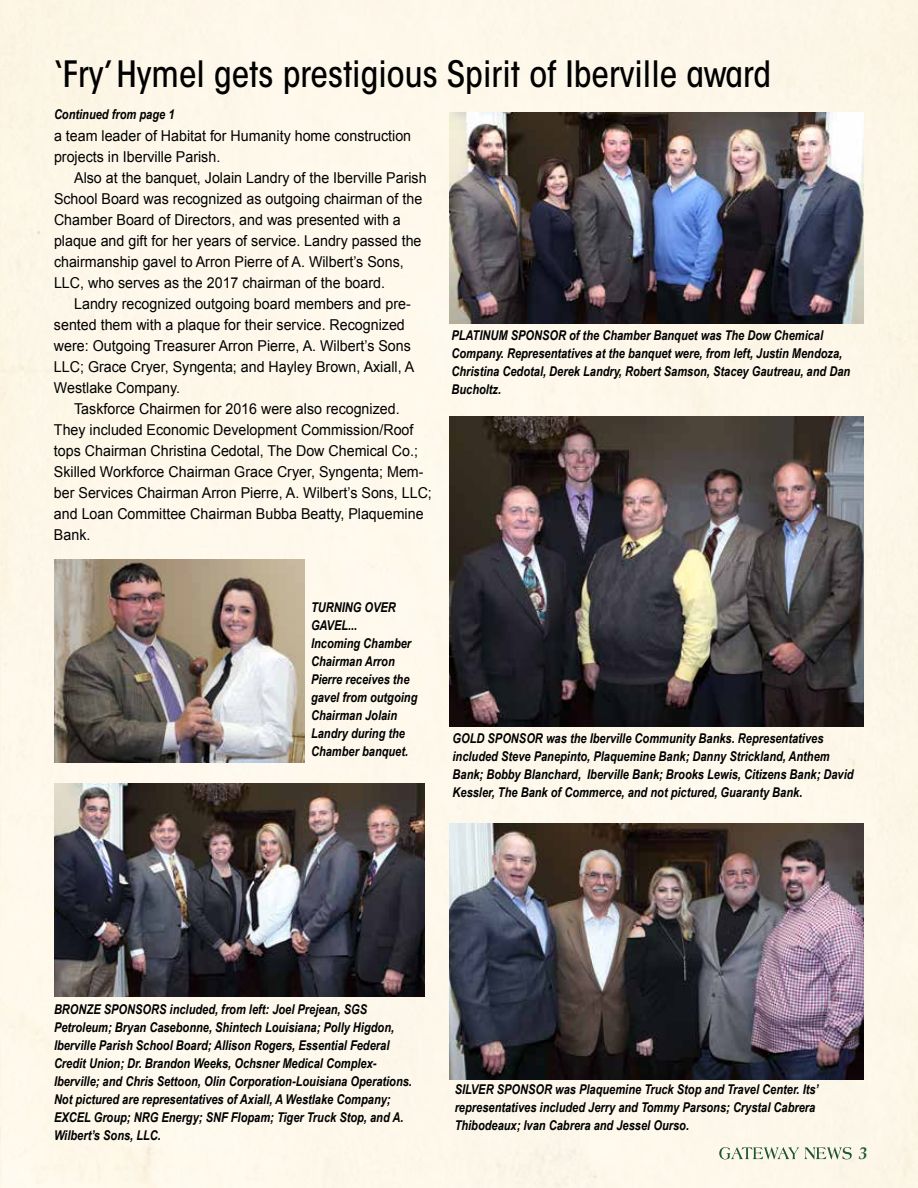
<style>
.page{position:relative;width:918px;height:1188px;background:#fef8ea}
.page>*{position:absolute;margin:0;border:0;box-sizing:border-box;transform-origin:0 0}
.t1{font:36px "ITC Avant Garde MM 455 450";color:#000}
.t2{font:italic 700 17.1px "Palatino";color:#1e5632}
.t3{font:15px/21px "Arial";color:#000;scale:.95 1}
.t4{font:italic 700 13.5px/18px "Arial Narrow";color:#000}
</style>
<div class="page">
<svg style="left:719px;top:1147px;width:133px;height:12px;background:#c3cdba"></svg>
<img style="left:449px;top:113px;width:415px;height:211px">
<img style="left:449px;top:417px;width:415px;height:309px">
<img style="left:450px;top:824px;width:414px;height:255px">
<img style="left:54px;top:783px;width:371px;height:214px">
<img style="left:54px;top:559px;width:251px;height:203px">
<h1 class="t1" style="left:54px;top:53px;width:719px">‘Fry’ Hymel gets prestigious Spirit of Iberville award</h1>
<p class="t4" style="left:54px;top:105px;width:122px">Continued from page 1</p>
<p class="t3" style="left:54px;top:125px;width:377px">a team leader of Habitat for Humanity home construction projects in Iberville Parish.</p>
<p class="t3" style="left:54px;top:167px;width:394px;text-indent:20px">Also at the banquet, Jolain Landry of the Iberville Parish School Board was recognized as outgoing chairman of the Chamber Board of Directors, and was presented with a plaque and gift for her years of service. Landry passed the chairmanship gavel to Arron Pierre of A. Wilbert’s Sons, LLC, who serves as the 2017 chairman of the board.</p>
<p class="t3" style="left:54px;top:293px;width:381px;text-indent:20px">Landry recognized outgoing board members and pre&shy;sented them with a plaque for their service. Recognized were: Outgoing Treasurer Arron Pierre, A. Wilbert’s Sons LLC; Grace Cryer, Syngenta; and Hayley Brown, Axiall, A Westlake Company.</p>
<p class="t3" style="left:54px;top:398px;width:399px;text-indent:20px">Taskforce Chairmen for 2016 were also recognized.<br>They included Economic Development Commission/Roof tops Chairman Christina Cedotal, The Dow Chemical Co.; Skilled Workforce Chairman Grace Cryer, Syngenta; Mem&shy;ber Services Chairman Arron Pierre, A. Wilbert’s Sons, LLC; and Loan Committee Chairman Bubba Beatty, Plaquemine Bank.</p>
<p class="t4" style="left:451px;top:326px;width:400px">PLATINUM SPONSOR of the Chamber Banquet was The Dow Chemical Company. Representatives at the banquet were, from left, Justin Mendoza, Christina Cedotal, Derek Landry, Robert Samson, Stacey Gautreau, and Dan Bucholtz.</p>
<p class="t4" style="left:311px;top:599px;width:108px">TURNING OVER<br>GAVEL...<br>Incoming Chamber<br>Chairman Arron<br>Pierre receives the gavel from outgoing<br>Chairman Jolain<br>Landry during the<br>Chamber banquet.</p>
<p class="t4" style="left:453px;top:729px;width:403px">GOLD SPONSOR was the Iberville Community Banks. Representatives included Steve Panepinto, Plaquemine Bank; Danny Strickland, Anthem Bank; Bobby Blanchard, Iberville Bank; Brooks Lewis, Citizens Bank; David Kessler, The Bank of Commerce, and not pictured, Guaranty Bank.</p>
<p class="t4" style="left:54px;top:1000px;width:360px">BRONZE SPONSORS included, from left: Joel Prejean, SGS Petroleum; Bryan Casebonne, Shintech Louisiana; Polly Higdon, Iberville Parish School Board; Allison Rogers, Essential Federal Credit Union; Dr. Brandon Weeks, Ochsner Medical Complex-Iberville; and Chris Settoon, Olin Corporation-Louisiana Operations.<br>Not pictured are representatives of Axiall, A Westlake Company; EXCEL Group; NRG Energy; SNF Flopam; Tiger Truck Stop, and A.<br>Wilbert’s Sons, LLC.</p>
<p class="t4" style="left:455px;top:1080px;width:366px">SILVER SPONSOR was Plaquemine Truck Stop and Travel Center. Its’ representatives included Jerry and Tommy Parsons; Crystal Cabrera<br>Thibodeaux; Ivan Cabrera and Jessel Ourso.</p>
<p class="t2" style="left:859px;top:1139px;width:10px">3</p>
</div>
